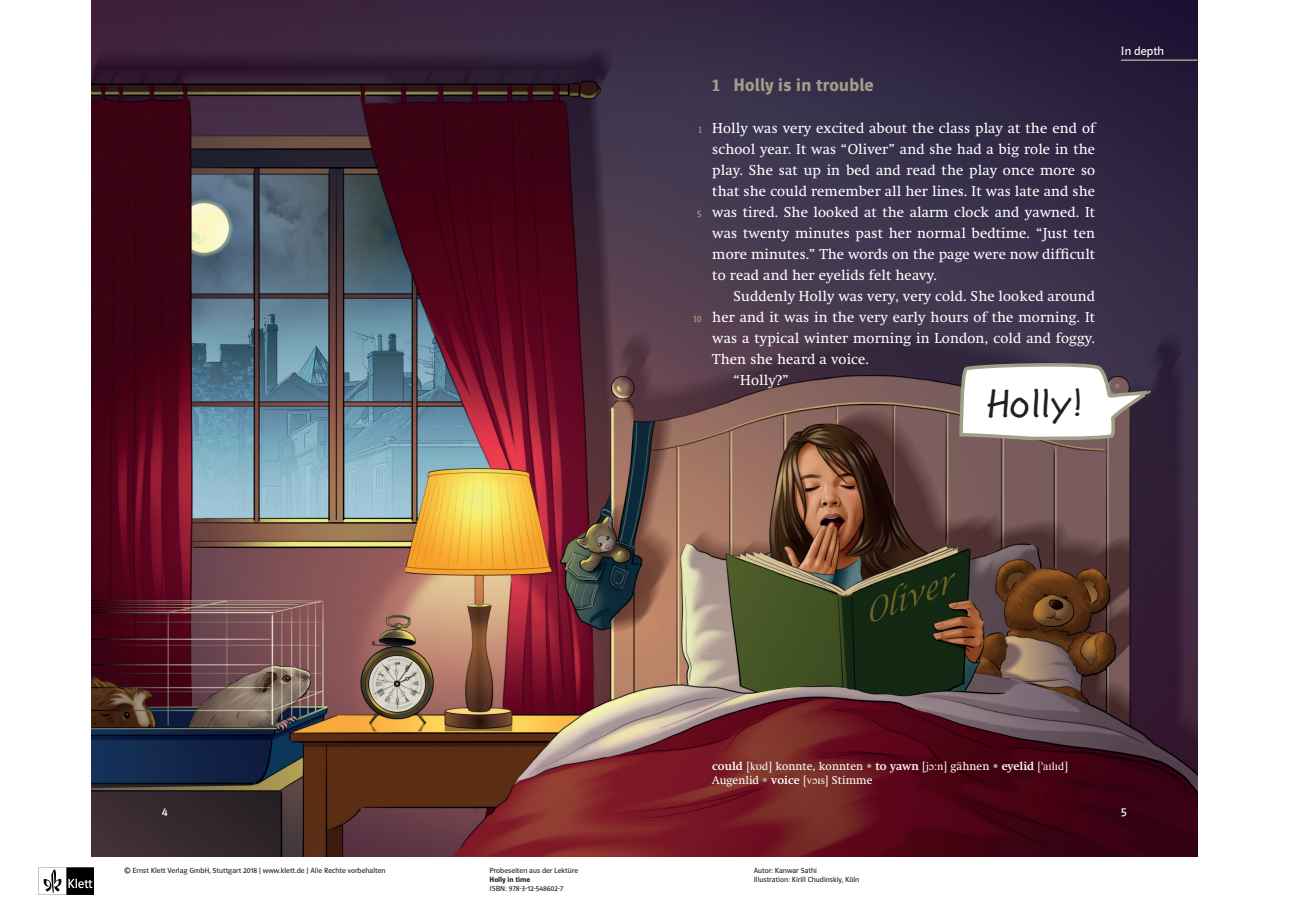
<style>
.page{position:relative;width:1289px;height:919px;background:#fff}
.page>*{position:absolute;margin:0;border:0;box-sizing:border-box;transform-origin:0 0}
.t1{font:36px "Handschrift";letter-spacing:.005em;color:#231f20}
.t2{font:18px "Polo Basis TB Hfett";letter-spacing:.015em;color:#a09f87}
.t3{font:14.25px/21px "Klett Swift";letter-spacing:.01em;color:#fff;text-align:justify}
.t4{font:12px "Polo Basis TB Buch";color:#fff}
.t5{font:11.25px/13.5px "Klett Swift";letter-spacing:.005em;color:#fff}
.t6{font:9.75px "Polo Basis TB Buch";color:#a09f87}
.t7{font:7.5px/8.7px "Polo TT Buch";color:#231f20}
.t8{font:7.5px "Polo TT Bold";color:#231f20}
.s1{font-weight:700}
.s2{font-family:"Klett 55 Phon Ser"}
.s3{color:#a09f87}
</style>
<div class="page">
<svg style="left:39px;top:867px;width:55px;height:27px"></svg>
<img style="left:92px;top:0;width:1105px;height:856px">
<svg style="left:957px;top:360px;width:194px;height:83px"></svg>
<hr style="left:1120px;top:59px;width:77px;height:2px;background:#a09f87">
<p class="t6" style="left:697px;top:125px;width:5px">1</p>
<p class="t6" style="left:697px;top:209px;width:6px">5</p>
<p class="t6" style="left:693px;top:314px;width:10px">10</p>
<p class="t2" style="left:712px;top:75px;width:163px">1 Holly is in trouble</p>
<p class="t3" style="left:712px;top:118px;width:384px">Holly was very excited about the class play at the end of school year. It was “Oliver” and she had a big role in the play. She sat up in bed and read the play once more so that she could remember all her lines. It was late and she was tired. She looked at the alarm clock and yawned. It was twenty minutes past her normal bedtime. “Just ten more minutes.” The words on the page were now difficult to read and her eyelids felt heavy.</p>
<p class="t3" style="left:733px;top:286px;width:363px">Suddenly Holly was very, very cold. She looked around</p>
<p class="t3" style="left:712px;top:307px;width:384px">her and it was in the very early hours of the morning. It</p>
<p class="t3" style="left:712px;top:328px;width:384px">was a typical winter morning in London, cold and foggy.</p>
<p class="t3" style="left:712px;top:349px;width:158px">Then she heard a voice.</p>
<p class="t3" style="left:733px;top:370px;width:57px">“Holly?”</p>
<h1 class="t1" style="left:987px;top:380px;width:96px">Holly!</h1>
<p class="t4" style="left:1120px;top:44px;width:45px">In depth</p>
<p class="t5" style="left:712px;top:759px;width:357px"><span class="s1">could</span> <span class="s2">!kUd?</span> konnte, konnten <span class="s3">•</span> <span class="s1">to yawn</span> <span class="s2">!jC:n?</span> gähnen <span class="s3">•</span> <span class="s1">eyelid</span> <span class="s2">!*aIlId?<br></span>Augenlid <span class="s3">•</span> <span class="s1">voice</span> <span class="s2">!vCIs?</span> Stimme</p>
<p class="t4" style="left:162px;top:805px;width:7px">4</p>
<p class="t4" style="left:1120px;top:805px;width:7px">5</p>
<p class="t7" style="left:124px;top:866px;width:263px">© Ernst Klett Verlag GmbH, Stuttgart 2018 | www.klett.de | Alle Rechte vorbehalten</p>
<p class="t7" style="left:489px;top:866px;width:90px">Probeseiten aus der Lektüre</p>
<p class="t8" style="left:489px;top:875px;width:42px">Holly in time</p>
<p class="t7" style="left:489px;top:884px;width:75px">ISBN: 978-3-12-548602-7</p>
<p class="t7" style="left:753px;top:866px;width:107px">Autor: Kanwar Sathi<br>Illustration: Kirill Chudinskiy, Köln</p>
</div>
